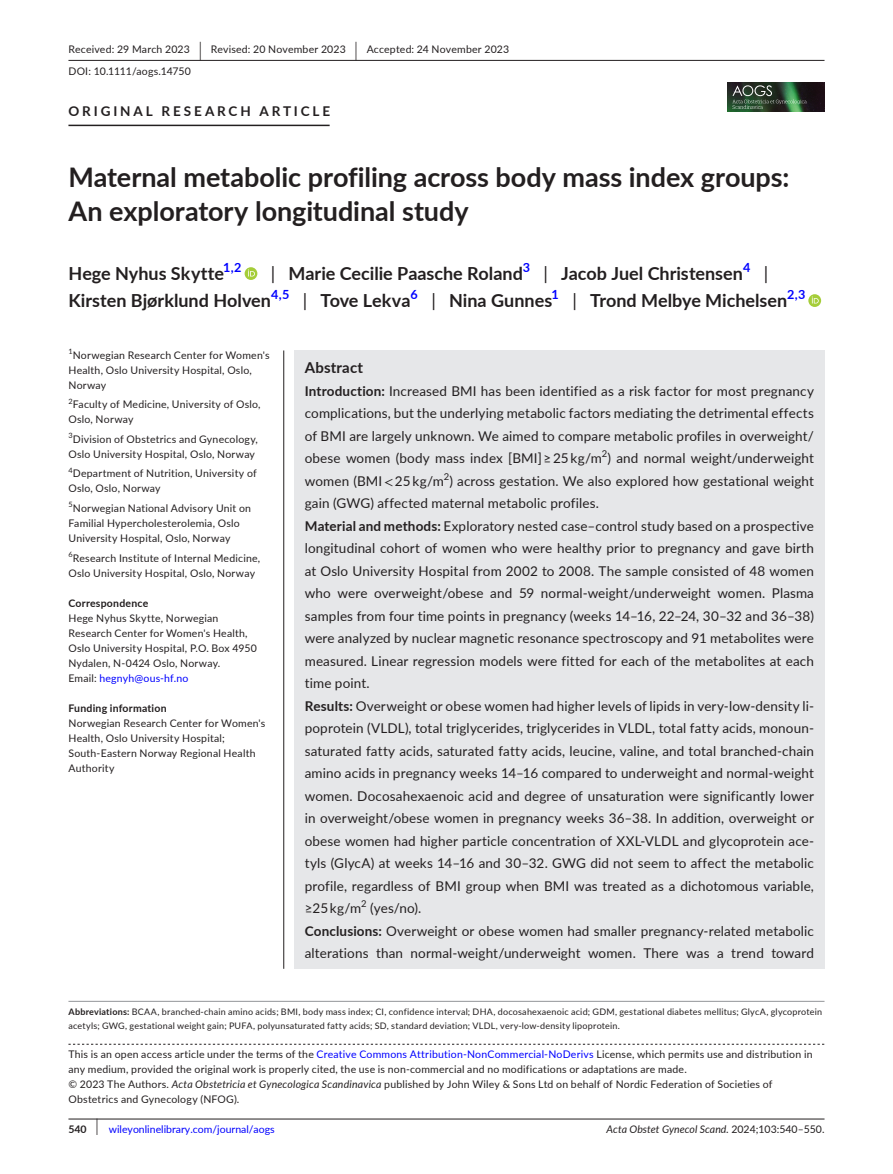
<style>
.page{position:relative;width:893px;height:1174px;background:#fff}
.page>*{position:absolute;margin:0;border:0;box-sizing:border-box;transform-origin:0 0}
.t1{font:700 27px/34.5px "Lato";color:#231f20}
.t2{font:700 18px "Lato";color:#231f20}
.t3{font:18px "Lato";color:#231f20}
.t4{font:700 15px "Lato";letter-spacing:.015em;color:#231f20}
.t5{font:13.5px/22.5px "Lato";letter-spacing:.01em;color:#231f20}
.t6{font:700 13.5px "Lato";letter-spacing:.215em;color:#231f20}
.t7{font:700 12.6px "Lato";color:#00f}
.t8{font:10.5px/15px "Lato";letter-spacing:.02em;color:#231f20}
.t9{font:italic 10.5px "Lato";color:#231f20}
.t10{font:10.5px "Lato";color:#00f}
.t11{font:700 10.5px "Lato";letter-spacing:.02em;color:#231f20}
.t12{font:9.45px "Lato";color:#231f20}
.t13{font:9px/13.5px "Lato";letter-spacing:.025em;color:#231f20}
.t14{font:7.35px "Lato";color:#231f20}
.s1{font-size:19.65px}
.s2{font-weight:400}
.s3{color:#00f}
.s4{font-weight:700}
.s5{font-family:"STIX"}
.s6{font-style:italic}
.s7{font-weight:700;color:#231f20}
.s8{font-size:17.4px;color:#231f20}
.s9{font-style:normal}
</style>
<div class="page">
<hr style="left:68px;top:1118px;width:756px;height:1px;background:#231f20">
<img style="left:728px;top:82px;width:96px;height:30px">
<svg style="left:732px;top:85px;width:75px;height:24px;background:#3e5843"></svg>
<hr style="left:68px;top:60px;width:756px;height:1px;background:#231f20">
<hr style="left:68px;top:125px;width:262px;height:1px;background:#231f20">
<svg style="left:245px;top:267px;width:12px;height:13px"></svg>
<svg style="left:248px;top:269px;width:7px;height:7px"></svg>
<svg style="left:808px;top:294px;width:13px;height:13px"></svg>
<svg style="left:812px;top:296px;width:7px;height:7px"></svg>
<div style="left:294px;top:350px;width:530px;height:618px;background:#e6e7e9"></div>
<hr style="left:283px;top:350px;width:1px;height:618px;background:#231f20">
<svg style="left:68px;top:1043px;width:756px;height:1px"></svg>
<hr style="left:68px;top:1001px;width:756px;height:1px;background:#939598">
<p class="t8" style="left:68px;top:38px;width:442px;line-height:21.8px">Received: 29 March 2023 <span class="s1">|</span> Revised: 20 November 2023 <span class="s1">|</span> Accepted: 24 November 2023<br>DOI: 10.1111/aogs.14750</p>
<p class="t6" style="left:68px;top:101px;width:263px">ORIGINAL RESEARCH ARTICLE</p>
<h1 class="t1" style="left:68px;top:159px;width:722px">Maternal metabolic profiling across body mass index groups:<br>An exploratory longitudinal study</h1>
<h2 class="t2" style="left:68px;top:260px;width:157px">Hege Nyhus Skytte</h2>
<p class="t7" style="left:223px;top:258px;width:20px">1,2</p>
<h2 class="t2" style="left:271px;top:260px;width:254px"><span class="s2">|</span> Marie Cecilie Paasche Roland</h2>
<p class="t7" style="left:523px;top:258px;width:9px">3</p>
<h2 class="t2" style="left:544px;top:260px;width:201px"><span class="s2">|</span> Jacob Juel Christensen</h2>
<p class="t7" style="left:743px;top:258px;width:9px">4</p>
<h2 class="t3" style="left:764px;top:260px;width:6px">|</h2>
<h2 class="t2" style="left:68px;top:287px;width:204px">Kirsten Bjørklund Holven</h2>
<p class="t7" style="left:271px;top:285px;width:20px">4,5</p>
<h2 class="t2" style="left:303px;top:287px;width:109px"><span class="s2">|</span> Tove Lekva</h2>
<p class="t7" style="left:411px;top:285px;width:9px">6</p>
<h2 class="t2" style="left:431px;top:287px;width:122px"><span class="s2">|</span> Nina Gunnes</h2>
<p class="t7" style="left:552px;top:285px;width:9px">1</p>
<h2 class="t2" style="left:572px;top:287px;width:216px"><span class="s2">|</span> Trond Melbye Michelsen</h2>
<p class="t7" style="left:787px;top:285px;width:20px">2,3</p>
<p class="t14" style="left:68px;top:346px;width:6px">1</p>
<p class="t8" style="left:68px;top:347px;width:203px;text-indent:4px">Norwegian Research Center for Women's<br>Health, Oslo University Hospital, Oslo,<br>Norway</p>
<p class="t14" style="left:68px;top:396px;width:6px">2</p>
<p class="t8" style="left:68px;top:397px;width:194px;text-indent:4px">Faculty of Medicine, University of Oslo,<br>Oslo, Norway</p>
<p class="t8" style="left:68px;top:431px;width:191px"><sup>3</sup>Division of Obstetrics and Gynecology,<br>Oslo University Hospital, Oslo, Norway</p>
<p class="t8" style="left:68px;top:466px;width:190px"><sup>4</sup>Department of Nutrition, University of<br>Oslo, Oslo, Norway</p>
<p class="t8" style="left:68px;top:500px;width:184px"><sup>5</sup>Norwegian National Advisory Unit on<br>Familial Hypercholesterolemia, Oslo<br>University Hospital, Oslo, Norway</p>
<p class="t8" style="left:68px;top:550px;width:193px"><sup>6</sup>Research Institute of Internal Medicine,<br>Oslo University Hospital, Oslo, Norway</p>
<p class="t11" style="left:68px;top:595px;width:81px">Correspondence</p>
<p class="t8" style="left:68px;top:610px;width:190px">Hege Nyhus Skytte, Norwegian<br>Research Center for Women's Health,<br>Oslo University Hospital, P.O. Box 4950<br>Nydalen, N-0424 Oslo, Norway.<br>Email: <span class="s3">hegnyh@ous-hf.no</span></p>
<p class="t11" style="left:68px;top:700px;width:100px">Funding information</p>
<p class="t8" style="left:68px;top:715px;width:198px">Norwegian Research Center for Women's<br>Health, Oslo University Hospital;<br>South-Eastern Norway Regional Health<br>Authority</p>
<p class="t4" style="left:305px;top:356px;width:60px">Abstract</p>
<p class="t5" style="left:305px;top:379px;width:511px;text-align:justify"><span class="s4">Introduction:</span> Increased BMI has been identified as a risk factor for most pregnancy complications, but the underlying metabolic factors mediating the detrimental effects of BMI are largely unknown. We aimed to compare metabolic profiles in overweight/ obese women (body mass index [BMI] ≥ 25 kg/m ) and normal weight/underweight</p>
<p class="t12" style="left:602px;top:447px;width:7px">2</p>
<p class="t5" style="left:305px;top:469px;width:511px">women (BMI <span class="s5">&lt;</span> 25 kg/m ) across gestation. We also explored how gestational weight</p>
<p class="t12" style="left:444px;top:469px;width:7px">2</p>
<p class="t5" style="left:305px;top:491px;width:511px">gain (GWG) affected maternal metabolic profiles.<br><span class="s4">Material and methods:</span> Exploratory nested case–control study based on a prospective longitudinal cohort of women who were healthy prior to pregnancy and gave birth at Oslo University Hospital from 2002 to 2008. The sample consisted of 48 women who were overweight/obese and 59 normal-weight/underweight women. Plasma samples from four time points in pregnancy (weeks 14–16, 22–24, 30–32 and 36–38) were analyzed by nuclear magnetic resonance spectroscopy and 91 metabolites were measured. Linear regression models were fitted for each of the metabolites at each time point.<br><span class="s4">Results:</span> Overweight or obese women had higher levels of lipids in very-low-density li&shy;poprotein (VLDL), total triglycerides, triglycerides in VLDL, total fatty acids, monoun&shy;saturated fatty acids, saturated fatty acids, leucine, valine, and total branched-chain amino acids in pregnancy weeks 14–16 compared to underweight and normal-weight women. Docosahexaenoic acid and degree of unsaturation were significantly lower in overweight/obese women in pregnancy weeks 36–38. In addition, overweight or obese women had higher particle concentration of XXL-VLDL and glycoprotein ace&shy;tyls (GlycA) at weeks 14–16 and 30–32. GWG did not seem to affect the metabolic profile, regardless of BMI group when BMI was treated as a dichotomous variable, ≥25 kg/m</p>
<p class="t12" style="left:361px;top:897px;width:7px">2</p>
<p class="t5" style="left:305px;top:896px;width:511px;text-indent:65px">(yes/no).<br><span class="s4">Conclusions:</span> Overweight or obese women had smaller pregnancy-related metabolic alterations than normal-weight/underweight women. There was a trend toward</p>
<p class="t13" style="left:68px;top:1004px;width:755px"><span class="s4">Abbreviations:</span> BCAA, branched-chain amino acids; BMI, body mass index; CI, confidence interval; DHA, docosahexaenoic acid; GDM, gestational diabetes mellitus; GlycA, glycoprotein acetyls; GWG, gestational weight gain; PUFA, polyunsaturated fatty acids; SD, standard deviation; VLDL, very-low-density lipoprotein.</p>
<p class="t8" style="left:68px;top:1046px;width:746px">This is an open access article under the terms of the <span class="s3">Creative Commons Attribution-NonCommercial-NoDerivs</span> License, which permits use and distribution in any medium, provided the original work is properly cited, the use is non-commercial and no modifications or adaptations are made.<br>© 2023 The Authors. <span class="s6">Acta Obstetricia et Gynecologica Scandinavica</span> published by John Wiley &amp; Sons Ltd on behalf of Nordic Federation of Societies of Obstetrics and Gynecology (NFOG).</p>
<p class="t10" style="left:68px;top:1121px;width:208px"><span class="s7">540</span> <span class="s8">|</span> wileyonlinelibrary.com/journal/aogs</p>
<p class="t9" style="left:607px;top:1121px;width:219px">Acta Obstet Gynecol Scand. <span class="s9">2024;103:540–550.</span></p>
</div>
